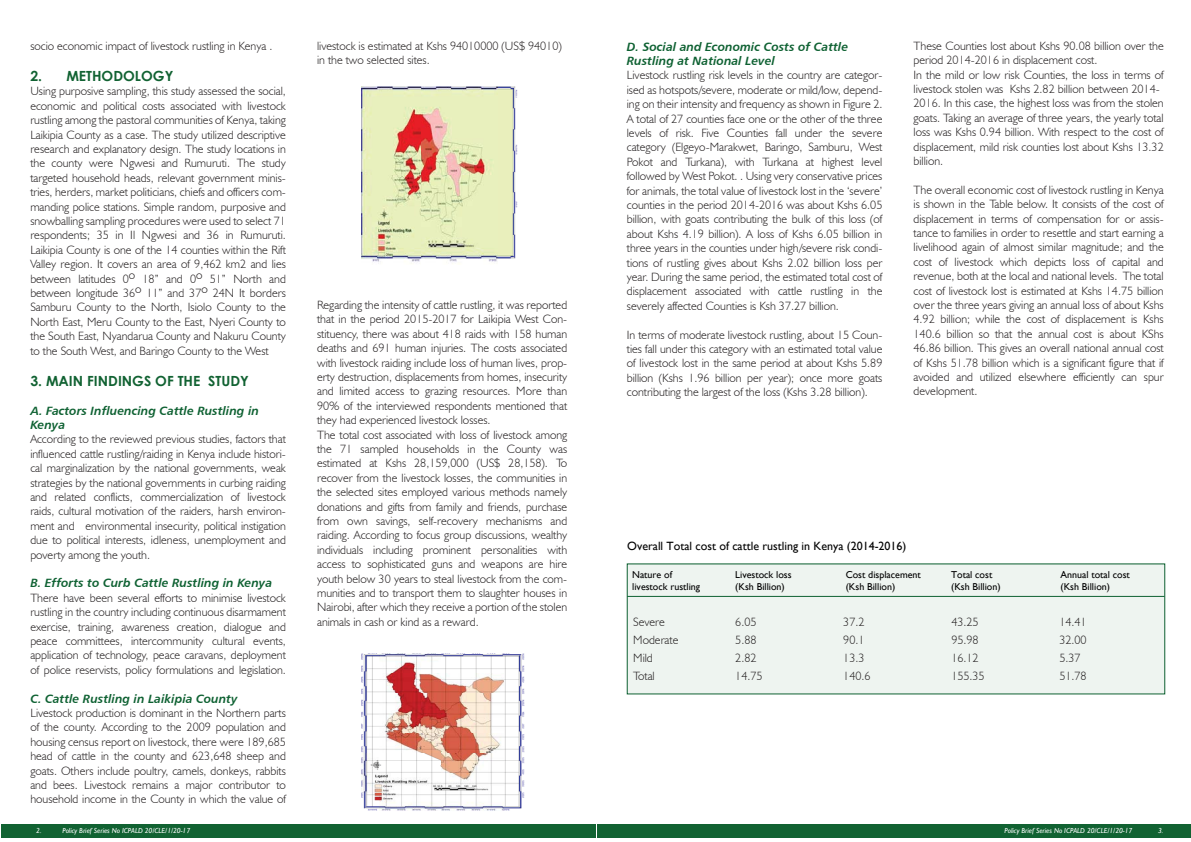
<style>
.page{position:relative;width:1191px;height:842px;background:#fff}
.page>*{position:absolute;margin:0;border:0;box-sizing:border-box;transform-origin:0 0}
.t1{font:700 14px "Century Gothic";color:#116232}
.t2{font:300 12px/14.4px "Humanist 521 BT";color:#231f20}
.t3{font:12px "Gill Sans";color:#000}
.t4{font:10px/12px "Gill Sans";color:#000}
.t5{font:italic 7.3px "Gill Sans";color:#fff}
.s1{font-family:"Humanist 777 BT Bold Italic B";font-weight:400;color:#0e6132}
</style>
<div class="page">
<img style="left:361px;top:653px;width:164px;height:158px">
<img style="left:362px;top:86px;width:156px;height:176px">
<div style="left:627px;top:564px;width:537px;height:130px;background:#eef4f0"></div>
<hr style="left:627px;top:596px;width:537px;height:1px;background:#0e6132">
<div style="left:2px;top:824px;width:594px;height:13px;background:#116232"></div>
<div style="left:597px;top:824px;width:594px;height:13px;background:#116232"></div>
<p class="t2" style="left:30px;top:38px;width:243px">socio economic impact of livestock rustling in Kenya .</p>
<p class="t1" style="left:30px;top:65px;width:144px">2. METHODOLOGY</p>
<p class="t2" style="left:30px;top:84px;width:257px;text-align:justify">Using purposive sampling, this study assessed the social, economic and political costs associated with livestock rustling among the pastoral communities of Kenya, taking Laikipia County as a case. The study utilized descriptive research and explanatory design. The study locations in the county were Ngwesi and Rumuruti. The study targeted household heads, relevant government minis&shy;tries, herders, market politicians, chiefs and officers com&shy;manding police stations. Simple random, purposive and snowballing sampling procedures were used to select 71 respondents; 35 in Il Ngwesi and 36 in Rumuruti.<br>Laikipia County is one of the 14 counties within the Rift Valley region. It covers an area of 9,462 km2 and lies between latitudes 0o 18” and 0o 51” North and between longitude 36o 11” and 37o 24N It borders Samburu County to the North, Isiolo County to the North East, Meru County to the East, Nyeri County to the South East, Nyandarua County and Nakuru County to the South West, and Baringo County to the West</p>
<p class="t1" style="left:30px;top:370px;width:220px">3. MAIN FINDINGS OF THE STUDY</p>
<p class="t2" style="left:30px;top:403px;width:257px"><span class="s1">A. Factors Influencing Cattle Rustling in Kenya<br></span>According to the reviewed previous studies, factors that influenced cattle rustling/raiding in Kenya include histori&shy;cal marginalization by the national governments, weak strategies by the national governments in curbing raiding and related conflicts, commercialization of livestock raids, cultural motivation of the raiders, harsh environ&shy;ment and environmental insecurity, political instigation due to political interests, idleness, unemployment and poverty among the youth.</p>
<p class="t2" style="left:30px;top:576px;width:257px"><span class="s1">B. Efforts to Curb Cattle Rustling in Kenya </span>There have been several efforts to minimise livestock rustling in the country including continuous disarmament exercise, training, awareness creation, dialogue and peace committees, intercommunity cultural events, application of technology, peace caravans, deployment of police reservists, policy formulations and legislation.</p>
<p class="t2" style="left:30px;top:691px;width:257px"><span class="s1">C. Cattle Rustling in Laikipia County<br></span>Livestock production is dominant in the Northern parts of the county. According to the 2009 population and housing census report on livestock, there were 189,685 head of cattle in the county and 623,648 sheep and goats. Others include poultry, camels, donkeys, rabbits and bees. Livestock remains a major contributor to household income in the County in which the value of</p>
<p class="t2" style="left:317px;top:38px;width:246px">livestock is estimated at Kshs 94010000 (US$ 94010) in the two selected sites.</p>
<p class="t2" style="left:317px;top:297px;width:252px">Regarding the intensity of cattle rustling, it was reported that in the period 2015-2017 for Laikipia West Con&shy;stituency, there was about 418 raids with 158 human deaths and 691 human injuries. The costs associated with livestock raiding include loss of human lives, prop&shy;erty destruction, displacements from homes, insecurity and limited access to grazing resources. More than 90% of the interviewed respondents mentioned that they had experienced livestock losses.<br>The total cost associated with loss of livestock among the 71 sampled households in the County was estimated at Kshs 28,159,000 (US$ 28,158). To recover from the livestock losses, the communities in the selected sites employed various methods namely donations and gifts from family and friends, purchase from own savings, self-recovery mechanisms and raiding. According to focus group discussions, wealthy individuals including prominent personalities with access to sophisticated guns and weapons are hire youth below 30 years to steal livestock from the com&shy;munities and to transport them to slaughter houses in Nairobi, after which they receive a portion of the stolen animals in cash or kind as a reward.</p>
<p class="t2" style="left:627px;top:39px;width:257px"><span class="s1">D. Social and Economic Costs of Cattle Rustling at National Level<br></span>Livestock rustling risk levels in the country are categor&shy;ised as hotspots/severe, moderate or mild/low, depend&shy;ing on their intensity and frequency as shown in Figure 2.<br>A total of 27 counties face one or the other of the three levels of risk. Five Counties fall under the severe category (Elgeyo-Marakwet, Baringo, Samburu, West Pokot and Turkana), with Turkana at highest level followed by West Pokot. . Using very conservative prices for animals, the total value of livestock lost in the ‘severe’ counties in the period 2014-2016 was about Kshs 6.05 billion, with goats contributing the bulk of this loss (of about Kshs 4.19 billion). A loss of Kshs 6.05 billion in three years in the counties under high/severe risk condi&shy;tions of rustling gives about Kshs 2.02 billion loss per year. During the same period, the estimated total cost of displacement associated with cattle rustling in the severely affected Counties is Ksh 37.27 billion.</p>
<p class="t2" style="left:627px;top:327px;width:257px;text-align:justify">In terms of moderate livestock rustling, about 15 Coun&shy;ties fall under this category with an estimated total value of livestock lost in the same period at about Kshs 5.89 billion (Kshs 1.96 billion per year); once more goats contributing the largest of the loss (Kshs 3.28 billion).</p>
<p class="t2" style="left:913px;top:38px;width:252px">These Counties lost about Kshs 90.08 billion over the period 2014-2016 in displacement cost.<br>In the mild or low risk Counties, the loss in terms of livestock stolen was Kshs 2.82 billion between 2014- 2016. In this case, the highest loss was from the stolen goats. Taking an average of three years, the yearly total loss was Kshs 0.94 billion. With respect to the cost of displacement, mild risk counties lost about Kshs 13.32 billion.</p>
<p class="t2" style="left:913px;top:182px;width:252px;text-align:justify">The overall economic cost of livestock rustling in Kenya is shown in the Table below. It consists of the cost of displacement in terms of compensation for or assis&shy;tance to families in order to resettle and start earning a livelihood again of almost similar magnitude; and the cost of livestock which depicts loss of capital and revenue, both at the local and national levels. The total cost of livestock lost is estimated at Kshs 14.75 billion over the three years giving an annual loss of about Kshs 4.92 billion; while the cost of displacement is Kshs 140.6 billion so that the annual cost is about KShs 46.86 billion. This gives an overall national annual cost of Kshs 51.78 billion which is a significant figure that if avoided and utilized elsewhere efficiently can spur development.</p>
<p class="t3" style="left:627px;top:539px;width:281px">Overall Total cost of cattle rustling in Kenya (2014-2016)</p>
<p class="t4" style="left:632px;top:568px;width:69px">Nature of livestock rustling</p>
<p class="t4" style="left:735px;top:568px;width:58px">Livestock loss (Ksh Billion)</p>
<p class="t4" style="left:845px;top:568px;width:77px">Cost displacement (Ksh Billion)</p>
<p class="t4" style="left:951px;top:568px;width:51px">Total cost (Ksh Billion)</p>
<p class="t4" style="left:1060px;top:568px;width:71px">Annual total cost (Ksh Billion)</p>
<p class="t2" style="left:633px;top:614px;width:33px">Severe</p>
<p class="t2" style="left:735px;top:614px;width:23px">6.05</p>
<p class="t2" style="left:843px;top:614px;width:23px">37.2</p>
<p class="t2" style="left:951px;top:614px;width:29px">43.25</p>
<p class="t2" style="left:1059px;top:614px;width:29px">14.41</p>
<p class="t2" style="left:633px;top:632px;width:47px">Moderate</p>
<p class="t2" style="left:735px;top:632px;width:23px">5.88</p>
<p class="t2" style="left:843px;top:632px;width:23px">90.1</p>
<p class="t2" style="left:951px;top:632px;width:29px">95.98</p>
<p class="t2" style="left:1059px;top:632px;width:29px">32.00</p>
<p class="t2" style="left:633px;top:650px;width:21px">Mild</p>
<p class="t2" style="left:735px;top:650px;width:23px">2.82</p>
<p class="t2" style="left:843px;top:650px;width:23px">13.3</p>
<p class="t2" style="left:951px;top:650px;width:29px">16.12</p>
<p class="t2" style="left:1059px;top:650px;width:23px">5.37</p>
<p class="t2" style="left:633px;top:668px;width:23px">Total</p>
<p class="t2" style="left:735px;top:668px;width:29px">14.75</p>
<p class="t2" style="left:843px;top:668px;width:29px">140.6</p>
<p class="t2" style="left:951px;top:668px;width:35px">155.35</p>
<p class="t2" style="left:1059px;top:668px;width:29px">51.78</p>
<p class="t5" style="left:36px;top:826px;width:7px">2.</p>
<p class="t5" style="left:62px;top:826px;width:129px">Policy Brief Series No ICPALD 20/CLE/1/20-17</p>
<p class="t5" style="left:1004px;top:826px;width:129px">Policy Brief Series No ICPALD 20/CLE/1/20-17</p>
<p class="t5" style="left:1158px;top:826px;width:7px">3.</p>
</div>
